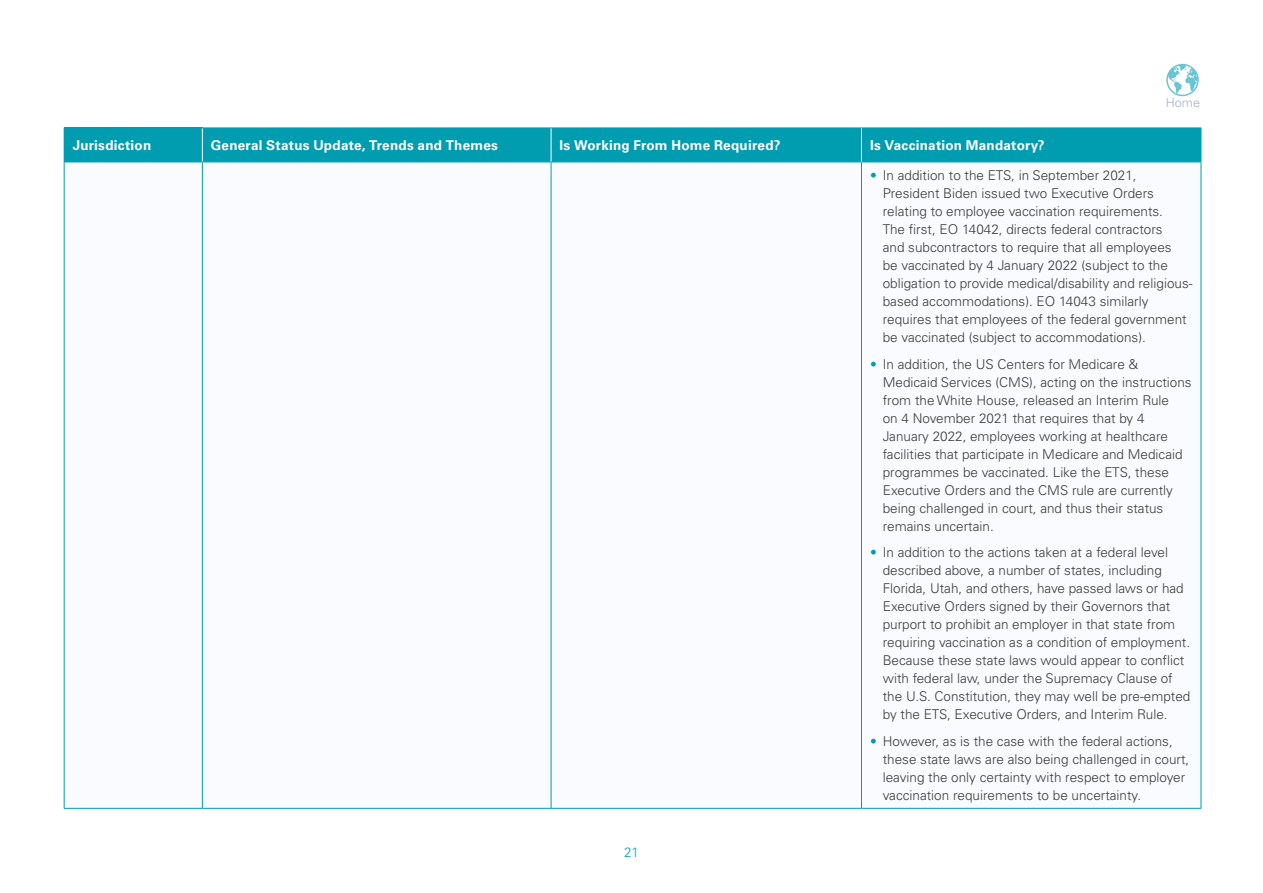
<style>
.page{position:relative;width:1263px;height:893px;background:#fff}
.page>*{position:absolute;margin:0;border:0;box-sizing:border-box;transform-origin:0 0}
.t1{font:300 13.5px/18px "Univers LTCYR 45";color:#3c3c3b}
.t2{font:700 13.5px "Univers LTCYR 65";letter-spacing:.015em;color:#fff}
.t3{font:300 13.5px "Univers LTCYR 45";color:#00a5ba}
.t4{font:300 12.6px "Univers LTCYR 45";color:#a3b1c5}
.s1{color:#009db1}
</style>
<div class="page">
<svg style="left:1166px;top:64px;width:33px;height:32px"></svg>
<div style="left:64px;top:128px;width:138px;height:34px;background:#009db1"></div>
<div style="left:203px;top:129px;width:997px;height:33px;background:#009db1"></div>
<hr style="left:202px;top:128px;width:349px;height:1px;background:#009db1">
<hr style="left:551px;top:128px;width:310px;height:1px;background:#009db1">
<hr style="left:861px;top:128px;width:340px;height:1px;background:#009db1">
<hr style="left:1200px;top:128px;width:1px;height:34px;background:#009db1">
<hr style="left:64px;top:162px;width:138px;height:1px;background:#009db1">
<hr style="left:202px;top:162px;width:349px;height:1px;background:#009db1">
<hr style="left:551px;top:162px;width:310px;height:1px;background:#009db1">
<hr style="left:861px;top:162px;width:340px;height:1px;background:#009db1">
<hr style="left:64px;top:162px;width:1px;height:646px;background:#009db1">
<hr style="left:202px;top:162px;width:1px;height:646px;background:#009db1">
<hr style="left:551px;top:162px;width:1px;height:646px;background:#009db1">
<hr style="left:861px;top:162px;width:1px;height:646px;background:#009db1">
<hr style="left:1200px;top:162px;width:1px;height:646px;background:#009db1">
<hr style="left:64px;top:808px;width:138px;height:1px;background:#009db1">
<hr style="left:202px;top:808px;width:349px;height:1px;background:#009db1">
<hr style="left:551px;top:808px;width:310px;height:1px;background:#009db1">
<hr style="left:861px;top:808px;width:340px;height:1px;background:#009db1">
<hr style="left:202px;top:128px;width:1px;height:34px;background:#fff">
<hr style="left:551px;top:128px;width:1px;height:34px;background:#fff">
<hr style="left:861px;top:128px;width:1px;height:34px;background:#fff">
<p class="t4" style="left:1166px;top:95px;width:36px">Home</p>
<p class="t2" style="left:73px;top:136px;width:80px">Jurisdiction</p>
<p class="t2" style="left:211px;top:136px;width:289px">General Status Update, Trends and Themes</p>
<p class="t2" style="left:560px;top:136px;width:222px">Is Working From Home Required?</p>
<p class="t2" style="left:870px;top:136px;width:176px">Is Vaccination Mandatory?</p>
<p class="t1" style="left:883px;top:166px;width:311px;text-indent:-13px"><span class="s1">•</span> In addition to the ETS, in September 2021, President Biden issued two Executive Orders relating to employee vaccination requirements.<br>The first, EO 14042, directs federal contractors<br>and subcontractors to require that all employees<br>be vaccinated by 4 January 2022 (subject to the obligation to provide medical/disability and religious&shy;based accommodations). EO 14043 similarly requires that employees of the federal government be vaccinated (subject to accommodations).</p>
<p class="t1" style="left:883px;top:355px;width:310px;text-indent:-13px"><span class="s1">•</span> In addition, the US Centers for Medicare &amp; Medicaid Services (CMS), acting on the instructions from the White House, released an Interim Rule<br>on 4 November 2021 that requires that by 4<br>January 2022, employees working at healthcare facilities that participate in Medicare and Medicaid programmes be vaccinated. Like the ETS, these Executive Orders and the CMS rule are currently being challenged in court, and thus their status remains uncertain.</p>
<p class="t1" style="left:883px;top:543px;width:309px;text-indent:-13px"><span class="s1">•</span> In addition to the actions taken at a federal level described above, a number of states, including Florida, Utah, and others, have passed laws or had Executive Orders signed by their Governors that purport to prohibit an employer in that state from requiring vaccination as a condition of employment.<br>Because these state laws would appear to conflict with federal law, under the Supremacy Clause of the U.S. Constitution, they may well be pre-empted by the ETS, Executive Orders, and Interim Rule.</p>
<p class="t1" style="left:883px;top:731px;width:308px;text-indent:-13px"><span class="s1">•</span> However, as is the case with the federal actions, these state laws are also being challenged in court, leaving the only certainty with respect to employer vaccination requirements to be uncertainty.</p>
<p class="t3" style="left:624px;top:843px;width:16px">21</p>
</div>
